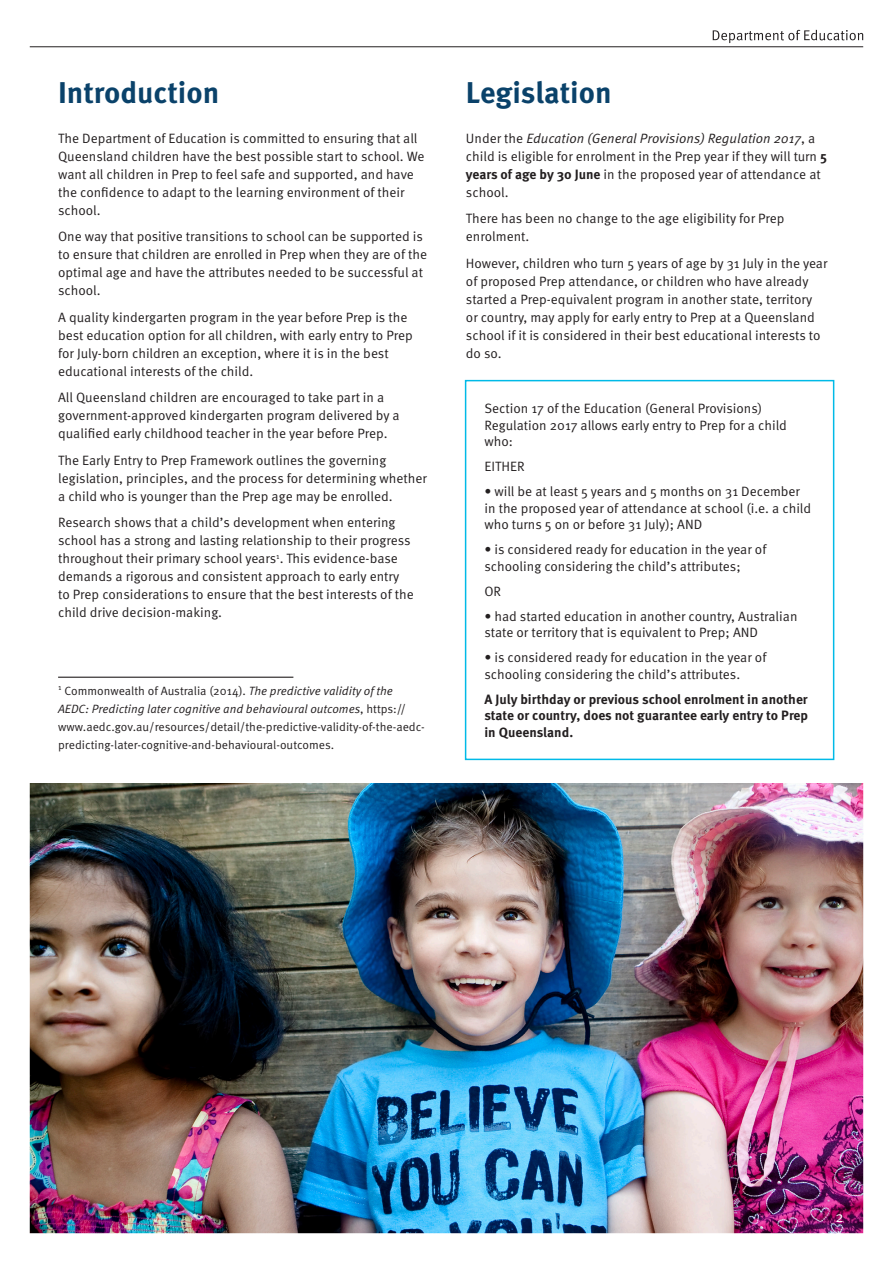
<style>
.page{position:relative;width:893px;height:1263px;background:#fff}
.page>*{position:absolute;margin:0;border:0;box-sizing:border-box;transform-origin:0 0}
.head_1{font:700 30px "Meta OT";color:#0a426a}
.t1{font:15px "Meta OT Norm";color:#fff}
.body_2mm{font:13.5px/18px "Meta OT Norm";color:#231f20}
.body_2mm-2{font:700 13.5px/16.5px "Meta OT";color:#231f20;text-align:justify}
.body_2mm-3{font:12px/18px "Meta OT Norm";color:#231f20}
.s1{font-family:"Meta OT Norm Ita"}
.s2{font-family:"Meta OT";font-weight:700}
</style>
<div class="page">
<img style="left:29px;top:29px;width:835px;height:1205px">
<svg style="left:713px;top:30px;width:150px;height:13px"></svg>
<hr style="left:30px;top:46px;width:833px;height:1px;background:#231f20">
<p class="head_1" style="left:58px;top:74px;width:163px">Introduction</p>
<p class="body_2mm" style="left:58px;top:129px;width:368px">The Department of Education is committed to ensuring that all Queensland children have the best possible start to school. We want all children in Prep to feel safe and supported, and have the confidence to adapt to the learning environment of their school.</p>
<p class="body_2mm" style="left:58px;top:228px;width:370px">One way that positive transitions to school can be supported is to ensure that children are enrolled in Prep when they are of the optimal age and have the attributes needed to be successful at school.</p>
<p class="body_2mm" style="left:58px;top:308px;width:356px">A quality kindergarten program in the year before Prep is the best education option for all children, with early entry to Prep for July-born children an exception, where it is in the best educational interests of the child.</p>
<p class="body_2mm" style="left:58px;top:389px;width:343px">All Queensland children are encouraged to take part in a government-approved kindergarten program delivered by a qualified early childhood teacher in the year before Prep.</p>
<p class="body_2mm" style="left:58px;top:451px;width:370px">The Early Entry to Prep Framework outlines the governing legislation, principles, and the process for determining whether a child who is younger than the Prep age may be enrolled.</p>
<p class="body_2mm" style="left:58px;top:514px;width:357px">Research shows that a child’s development when entering school has a strong and lasting relationship to their progress throughout their primary school years<sup>1</sup>. This evidence-base demands a rigorous and consistent approach to early entry to Prep considerations to ensure that the best interests of the child drive decision-making.</p>
<p class="body_2mm-3" style="left:58px;top:682px;width:368px"><sup>1</sup> Commonwealth of Australia (2014). <span class="s1">The predictive validity of the AEDC: Predicting later cognitive and behavioural outcomes</span>, https:// www.aedc.gov.au/resources/detail/the-predictive-validity-of-the-aedc&shy;predicting-later-cognitive-and-behavioural-outcomes.</p>
<p class="head_1" style="left:466px;top:74px;width:147px">Legislation</p>
<p class="body_2mm" style="left:466px;top:129px;width:363px">Under the <span class="s1">Education (General Provisions) Regulation 2017</span>, a child is eligible for enrolment in the Prep year if they will turn <span class="s2">5 years of age by 30 June</span> in the proposed year of attendance at school.</p>
<p class="body_2mm" style="left:466px;top:210px;width:320px">There has been no change to the age eligibility for Prep enrolment.</p>
<p class="body_2mm" style="left:466px;top:254px;width:363px">However, children who turn 5 years of age by 31 July in the year of proposed Prep attendance, or children who have already started a Prep-equivalent program in another state, territory or country, may apply for early entry to Prep at a Queensland school if it is considered in their best educational interests to do so.</p>
<p class="body_2mm" style="left:484px;top:400px;width:304px;line-height:16.5px">Section 17 of the Education (General Provisions)<br>Regulation 2017 allows early entry to Prep for a child who:</p>
<p class="body_2mm" style="left:484px;top:458px;width:42px">EITHER</p>
<p class="body_2mm" style="left:484px;top:483px;width:328px;line-height:16.5px">• will be at least 5 years and 5 months on 31 December in the proposed year of attendance at school (i.e. a child who turns 5 on or before 31 July); AND</p>
<p class="body_2mm" style="left:484px;top:541px;width:283px;line-height:16.5px">• is considered ready for education in the year of schooling considering the child’s attributes;</p>
<p class="body_2mm" style="left:484px;top:582px;width:18px">OR</p>
<p class="body_2mm" style="left:484px;top:608px;width:315px;line-height:16.5px">• had started education in another country, Australian state or territory that is equivalent to Prep; AND</p>
<p class="body_2mm" style="left:484px;top:649px;width:283px;line-height:16.5px">• is considered ready for education in the year of schooling considering the child’s attributes.</p>
<p class="body_2mm-2" style="left:484px;top:691px;width:325px">A July birthday or previous school enrolment in another state or country, does not guarantee early entry to Prep in Queensland.</p>
<p class="t1" style="left:835px;top:1207px;width:10px">2</p>
</div>
